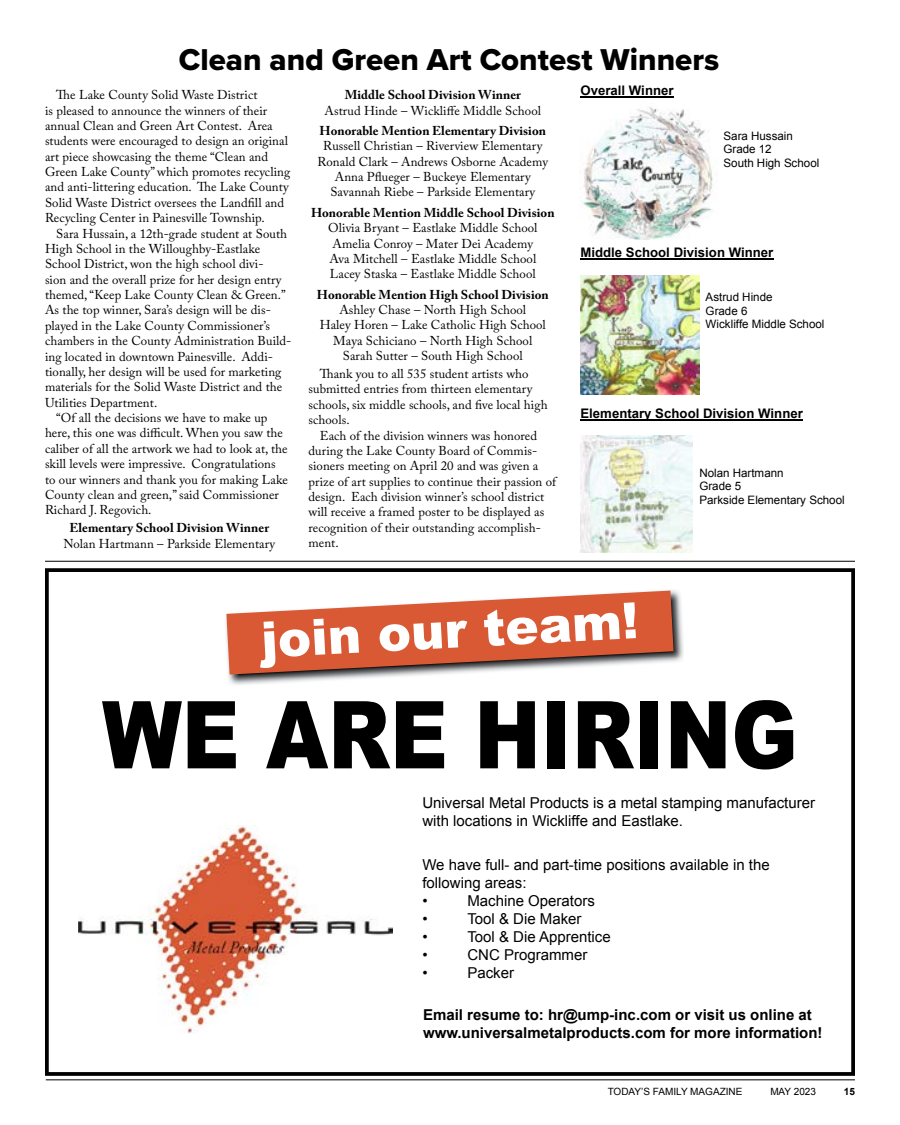
<style>
.page{position:relative;width:900px;height:1125px;background:#fff}
.page>*{position:absolute;margin:0;border:0;box-sizing:border-box;transform-origin:0 0}
.t1{font:900 93.75px "Arial";color:#000;scale:.85 1}
.t2{font:900 50px "Arial";color:#fff}
.t3{font:31.25px "Proxima Nova Extrabld";color:#000}
.t4{font:15px/18px "Arial";color:#000}
.t5{font:700 15px/18px "Arial";color:#000}
.t6{font:700 13.12px "Arial";color:#000}
.t7{font:12.75px/15.4px "Adobe Caslon Pro";letter-spacing:.005em;color:#000}
.t8{font:700 12.75px "Adobe Caslon Pro";letter-spacing:.005em;color:#000}
.t9{font:11.62px/13.4px "Arial";color:#000}
.t10{font:10px "Arial";color:#000}
.t11{font:700 10px "Arial";color:#000}
</style>
<div class="page">
<hr style="left:46px;top:1080px;width:809px;height:1px;background:#000">
<hr style="left:45px;top:561px;width:810px;height:1px;background:#000">
<img style="left:78px;top:826px;width:314px;height:207px">
<img style="left:228px;top:590px;width:456px;height:95px">
<svg style="left:226px;top:591px;width:448px;height:84px"></svg>
<div style="left:45px;top:568px;width:810px;height:508px;border:4px solid #000"></div>
<hr style="left:581px;top:96px;width:93px;height:2px;background:#000">
<hr style="left:581px;top:259px;width:193px;height:1px;background:#000">
<hr style="left:581px;top:419px;width:222px;height:2px;background:#000">
<img style="left:582px;top:107px;width:131px;height:133px">
<img style="left:581px;top:275px;width:118px;height:119px">
<img style="left:581px;top:436px;width:112px;height:117px">
<h3 class="t3" style="left:179px;top:36px;width:542px">Clean and Green Art Contest Winners</h3>
<p class="t7" style="left:45px;top:87px;width:247px;text-indent:11px">The Lake County Solid Waste District<br>is pleased to announce the winners of their annual Clean and Green Art Contest. Area students were encouraged to design an original art piece showcasing the theme “Clean and Green Lake County” which promotes recycling and anti-littering education. The Lake County Solid Waste District oversees the Landfill and Recycling Center in Painesville Township.</p>
<p class="t7" style="left:56px;top:226px;width:232px">Sara Hussain, a 12th-grade student at South</p>
<p class="t7" style="left:45px;top:241px;width:217px">High School in the Willoughby-Eastlake</p>
<p class="t7" style="left:45px;top:256px;width:220px">School District, won the high school divi-</p>
<p class="t7" style="left:45px;top:272px;width:238px">sion and the overall prize for her design entry</p>
<p class="t7" style="left:45px;top:287px;width:242px">themed, “Keep Lake County Clean &amp; Green.”</p>
<p class="t7" style="left:45px;top:302px;width:227px">As the top winner, Sara’s design will be dis-</p>
<p class="t7" style="left:45px;top:318px;width:227px">played in the Lake County Commissioner’s</p>
<p class="t7" style="left:45px;top:333px;width:248px">chambers in the County Administration Build-</p>
<p class="t7" style="left:45px;top:349px;width:229px">ing located in downtown Painesville. Addi-</p>
<p class="t7" style="left:45px;top:364px;width:238px">tionally, her design will be used for marketing</p>
<p class="t7" style="left:45px;top:379px;width:239px">materials for the Solid Waste District and the</p>
<p class="t7" style="left:45px;top:395px;width:114px">Utilities Department.</p>
<p class="t7" style="left:56px;top:410px;width:213px">“Of all the decisions we have to make up</p>
<p class="t7" style="left:45px;top:425px;width:240px">here, this one was difficult. When you saw the</p>
<p class="t7" style="left:45px;top:441px;width:244px">caliber of all the artwork we had to look at, the</p>
<p class="t7" style="left:45px;top:456px;width:232px">skill levels were impressive. Congratulations</p>
<p class="t7" style="left:45px;top:472px;width:244px">to our winners and thank you for making Lake</p>
<p class="t7" style="left:45px;top:487px;width:235px">County clean and green,” said Commissioner</p>
<p class="t7" style="left:45px;top:502px;width:108px">Richard J. Regovich.</p>
<p class="t8" style="left:69px;top:520px;width:201px">Elementary School Division Winner</p>
<p class="t7" style="left:63px;top:536px;width:213px">Nolan Hartmann – Parkside Elementary</p>
<p class="t8" style="left:345px;top:87px;width:178px">Middle School Division Winner</p>
<p class="t7" style="left:325px;top:103px;width:218px">Astrud Hinde – Wickliffe Middle School</p>
<p class="t8" style="left:320px;top:123px;width:228px">Honorable Mention Elementary Division</p>
<p class="t7" style="left:318px;top:138px;width:232px;text-align:center">Russell Christian – Riverview Elementary Ronald Clark – Andrews Osborne Academy Anna Pflueger – Buckeye Elementary Savannah Riebe – Parkside Elementary</p>
<p class="t8" style="left:311px;top:205px;width:245px">Honorable Mention Middle School Division</p>
<p class="t7" style="left:328px;top:220px;width:211px">Olivia Bryant – Eastlake Middle School Amelia Conroy – Mater Dei Academy Ava Mitchell – Eastlake Middle School Lacey Staska – Eastlake Middle School</p>
<p class="t8" style="left:317px;top:287px;width:234px">Honorable Mention High School Division</p>
<p class="t7" style="left:320px;top:302px;width:228px;text-align:center">Ashley Chase – North High School<br>Haley Horen – Lake Catholic High School Maya Schiciano – North High School Sarah Sutter – South High School</p>
<p class="t7" style="left:309px;top:366px;width:241px;text-indent:11px">Thank you to all 535 student artists who submitted entries from thirteen elementary schools, six middle schools, and five local high schools.</p>
<p class="t7" style="left:309px;top:427px;width:249px;text-indent:11px">Each of the division winners was honored during the Lake County Board of Commis&shy;sioners meeting on April 20 and was given a prize of art supplies to continue their passion of design. Each division winner’s school district will receive a framed poster to be displayed as recognition of their outstanding accomplish&shy;ment.</p>
<p class="t6" style="left:581px;top:82px;width:95px">Overall Winner</p>
<p class="t9" style="left:723px;top:129px;width:97px">Sara Hussain<br>Grade 12<br>South High School</p>
<p class="t6" style="left:581px;top:244px;width:194px">Middle School Division Winner</p>
<p class="t9" style="left:706px;top:291px;width:120px">Astrud Hinde<br>Grade 6<br>Wickliffe Middle School</p>
<p class="t6" style="left:581px;top:405px;width:224px">Elementary School Division Winner</p>
<p class="t9" style="left:699px;top:466px;width:147px">Nolan Hartmann<br>Grade 5<br>Parkside Elementary School</p>
<h2 class="t2" style="left:259px;top:604px;width:379px;rotate:-3deg">join our team!</h2>
<h1 class="t1" style="left:102px;top:667px;width:820px">WE ARE HIRING</h1>
<p class="t4" style="left:422px;top:794px;width:394px">Universal Metal Products is a metal stamping manufacturer with locations in Wickliffe and Eastlake.</p>
<p class="t4" style="left:422px;top:856px;width:349px">We have full- and part-time positions available in the following areas:<br>•</p>
<p class="t4" style="left:467px;top:892px;width:129px">Machine Operators</p>
<p class="t4" style="left:422px;top:910px;width:7px">•</p>
<p class="t4" style="left:467px;top:910px;width:116px">Tool &amp; Die Maker</p>
<p class="t4" style="left:422px;top:928px;width:7px">•</p>
<p class="t4" style="left:467px;top:928px;width:145px">Tool &amp; Die Apprentice</p>
<p class="t4" style="left:422px;top:946px;width:7px">•</p>
<p class="t4" style="left:467px;top:946px;width:121px">CNC Programmer</p>
<p class="t4" style="left:422px;top:964px;width:7px">•</p>
<p class="t4" style="left:467px;top:964px;width:48px">Packer</p>
<p class="t5" style="left:423px;top:1006px;width:401px">Email resume to: hr@ump-inc.com or visit us online at www.universalmetalproducts.com for more information!</p>
<p class="t10" style="left:608px;top:1085px;width:136px">TODAY’S FAMILY MAGAZINE</p>
<p class="t10" style="left:770px;top:1085px;width:47px">MAY 2023</p>
<p class="t11" style="left:844px;top:1085px;width:13px">15</p>
</div>
